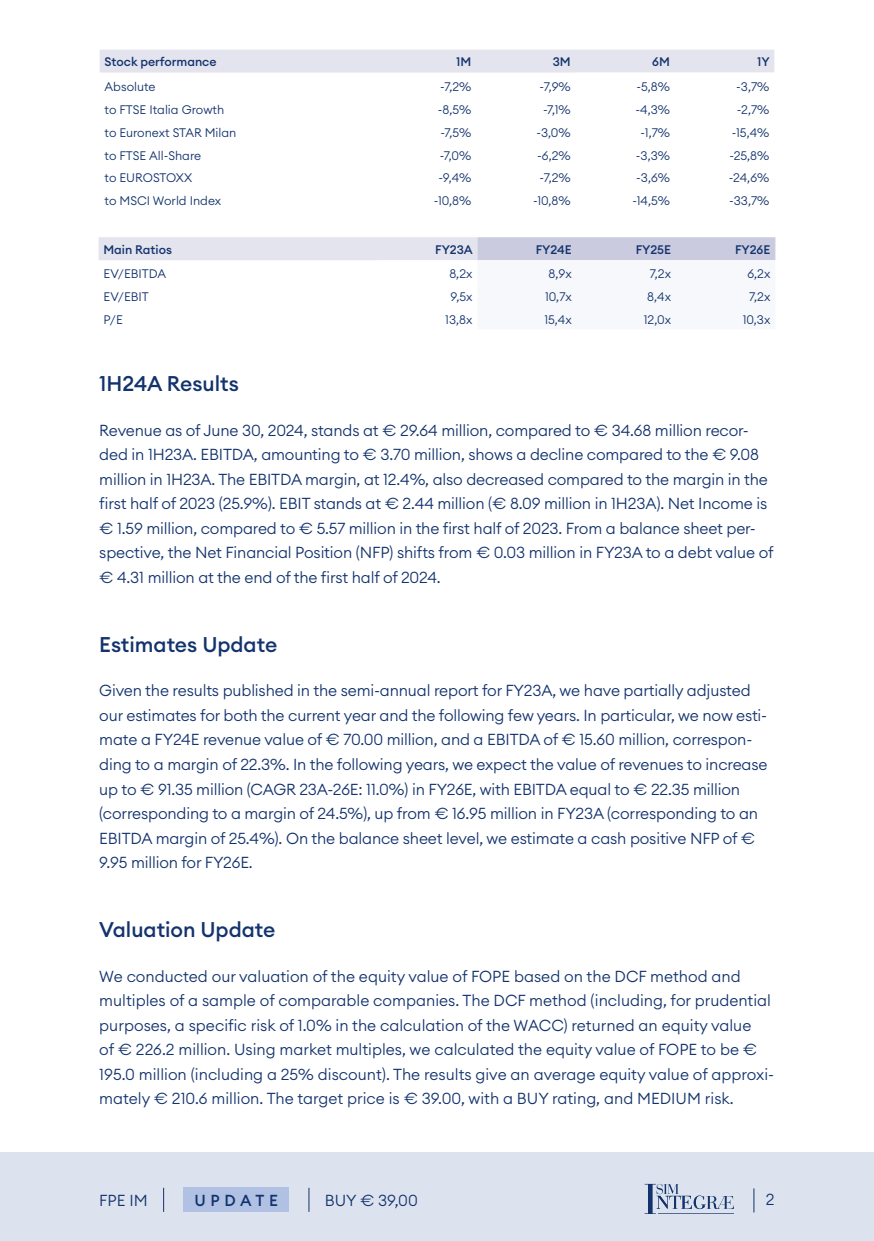
<style>
.page{position:relative;width:874px;height:1241px;background:#fff}
.page>*{position:absolute;margin:0;border:0;box-sizing:border-box;transform-origin:0 0}
.t1{font:500 21px "Euclid Circular A";color:#13336d}
.t2{font:300 15.75px/24.5px "Euclid Circular A";letter-spacing:-.01em;color:#13336d}
.t3{font:500 15.75px "Euclid Circular A";letter-spacing:.3em;color:#13336d}
.t4{font:300 12.25px "Euclid Circular A";color:#13336d}
.t5{font:500 12.25px "Euclid Circular A";color:#13336d}
</style>
<div class="page">
<div style="left:0;top:1152px;width:873px;height:88px;background:#dde3ee"></div>
<svg style="left:163px;top:1187px;width:1px;height:24px"></svg>
<div style="left:183px;top:1187px;width:106px;height:24px;background:#b1c1e4"></div>
<svg style="left:308px;top:1187px;width:1px;height:24px"></svg>
<svg style="left:753px;top:1188px;width:1px;height:24px"></svg>
<svg style="left:644px;top:1183px;width:89px;height:30px"></svg>
<div style="left:100px;top:50px;width:674px;height:23px;background:#e4e4ef"></div>
<svg style="left:98px;top:237px;width:677px;height:23px;background:#d8d9e8"></svg>
<p class="t5" style="left:105px;top:54px;width:113px">Stock performance</p>
<p class="t5" style="left:456px;top:54px;width:17px">1M</p>
<p class="t5" style="left:552px;top:54px;width:19px">3M</p>
<p class="t5" style="left:652px;top:54px;width:19px">6M</p>
<p class="t5" style="left:756px;top:54px;width:14px">1Y</p>
<p class="t4" style="left:105px;top:78px;width:53px">Absolute</p>
<p class="t4" style="left:440px;top:78px;width:33px">-7,2%</p>
<p class="t4" style="left:539px;top:78px;width:33px">-7,9%</p>
<p class="t4" style="left:636px;top:78px;width:35px">-5,8%</p>
<p class="t4" style="left:735px;top:78px;width:35px">-3,7%</p>
<p class="t4" style="left:105px;top:101px;width:121px">to FTSE Italia Growth</p>
<p class="t4" style="left:437px;top:101px;width:35px">-8,5%</p>
<p class="t4" style="left:542px;top:101px;width:29px">-7,1%</p>
<p class="t4" style="left:635px;top:101px;width:36px">-4,3%</p>
<p class="t4" style="left:736px;top:101px;width:34px">-2,7%</p>
<p class="t4" style="left:105px;top:124px;width:133px">to Euronext STAR Milan</p>
<p class="t4" style="left:440px;top:124px;width:33px">-7,5%</p>
<p class="t4" style="left:536px;top:124px;width:36px">-3,0%</p>
<p class="t4" style="left:640px;top:124px;width:31px">-1,7%</p>
<p class="t4" style="left:731px;top:124px;width:39px">-15,4%</p>
<p class="t4" style="left:105px;top:147px;width:98px">to FTSE All-Share</p>
<p class="t4" style="left:439px;top:147px;width:33px">-7,0%</p>
<p class="t4" style="left:537px;top:147px;width:35px">-6,2%</p>
<p class="t4" style="left:635px;top:147px;width:36px">-3,3%</p>
<p class="t4" style="left:729px;top:147px;width:41px">-25,8%</p>
<p class="t4" style="left:105px;top:170px;width:89px">to EUROSTOXX</p>
<p class="t4" style="left:438px;top:170px;width:34px">-9,4%</p>
<p class="t4" style="left:539px;top:170px;width:33px">-7,2%</p>
<p class="t4" style="left:636px;top:170px;width:35px">-3,6%</p>
<p class="t4" style="left:728px;top:170px;width:42px">-24,6%</p>
<p class="t4" style="left:105px;top:193px;width:118px">to MSCI World Index</p>
<p class="t4" style="left:433px;top:193px;width:39px">-10,8%</p>
<p class="t4" style="left:533px;top:193px;width:39px">-10,8%</p>
<p class="t4" style="left:632px;top:193px;width:39px">-14,5%</p>
<p class="t4" style="left:728px;top:193px;width:42px">-33,7%</p>
<p class="t5" style="left:103px;top:241px;width:70px">Main Ratios</p>
<p class="t5" style="left:435px;top:241px;width:39px">FY23A</p>
<p class="t5" style="left:535px;top:241px;width:38px">FY24E</p>
<p class="t5" style="left:635px;top:241px;width:37px">FY25E</p>
<p class="t5" style="left:734px;top:241px;width:37px">FY26E</p>
<p class="t4" style="left:103px;top:266px;width:64px">EV/EBITDA</p>
<p class="t4" style="left:449px;top:266px;width:25px">8,2x</p>
<p class="t4" style="left:548px;top:266px;width:25px">8,9x</p>
<p class="t4" style="left:649px;top:266px;width:23px">7,2x</p>
<p class="t4" style="left:747px;top:266px;width:24px">6,2x</p>
<p class="t4" style="left:103px;top:289px;width:47px">EV/EBIT</p>
<p class="t4" style="left:450px;top:289px;width:23px">9,5x</p>
<p class="t4" style="left:545px;top:289px;width:28px">10,7x</p>
<p class="t4" style="left:647px;top:289px;width:25px">8,4x</p>
<p class="t4" style="left:748px;top:289px;width:23px">7,2x</p>
<p class="t4" style="left:103px;top:312px;width:21px">P/E</p>
<p class="t4" style="left:445px;top:312px;width:29px">13,8x</p>
<p class="t4" style="left:544px;top:312px;width:29px">15,4x</p>
<p class="t4" style="left:643px;top:312px;width:29px">12,0x</p>
<p class="t4" style="left:742px;top:312px;width:29px">10,3x</p>
<h1 class="t1" style="left:99px;top:370px;width:141px">1H24A Results</h1>
<p class="t2" style="left:99px;top:417px;width:675px">Revenue as of June 30, 2024, stands at € 29.64 million, compared to € 34.68 million recor&shy;ded in 1H23A. EBITDA, amounting to € 3.70 million, shows a decline compared to the € 9.08 million in 1H23A. The EBITDA margin, at 12.4%, also decreased compared to the margin in the first half of 2023 (25.9%). EBIT stands at € 2.44 million (€ 8.09 million in 1H23A). Net Income is € 1.59 million, compared to € 5.57 million in the first half of 2023. From a balance sheet per&shy;spective, the Net Financial Position (NFP) shifts from € 0.03 million in FY23A to a debt value of € 4.31 million at the end of the first half of 2024.</p>
<h1 class="t1" style="left:99px;top:631px;width:179px">Estimates Update</h1>
<p class="t2" style="left:99px;top:678px;width:669px">Given the results published in the semi-annual report for FY23A, we have partially adjusted our estimates for both the current year and the following few years. In particular, we now esti&shy;mate a FY24E revenue value of € 70.00 million, and a EBITDA of € 15.60 million, correspon&shy;ding to a margin of 22.3%. In the following years, we expect the value of revenues to increase up to € 91.35 million (CAGR 23A-26E: 11.0%) in FY26E, with EBITDA equal to € 22.35 million (corresponding to a margin of 24.5%), up from € 16.95 million in FY23A (corresponding to an EBITDA margin of 25.4%). On the balance sheet level, we estimate a cash positive NFP of € 9.95 million for FY26E.</p>
<h1 class="t1" style="left:99px;top:916px;width:178px">Valuation Update</h1>
<p class="t2" style="left:99px;top:963px;width:676px">We conducted our valuation of the equity value of FOPE based on the DCF method and multiples of a sample of comparable companies. The DCF method (including, for prudential purposes, a specific risk of 1.0% in the calculation of the WACC) returned an equity value<br>of € 226.2 million. Using market multiples, we calculated the equity value of FOPE to be € 195.0 million (including a 25% discount). The results give an average equity value of approxi&shy;mately € 210.6 million. The target price is € 39.00, with a BUY rating, and MEDIUM risk.</p>
<p class="t2" style="left:99px;top:1187px;width:50px">FPE IM</p>
<p class="t3" style="left:194px;top:1190px;width:85px">UPDATE</p>
<p class="t2" style="left:325px;top:1187px;width:94px">BUY € 39,00</p>
<p class="t2" style="left:765px;top:1186px;width:10px">2</p>
</div>
